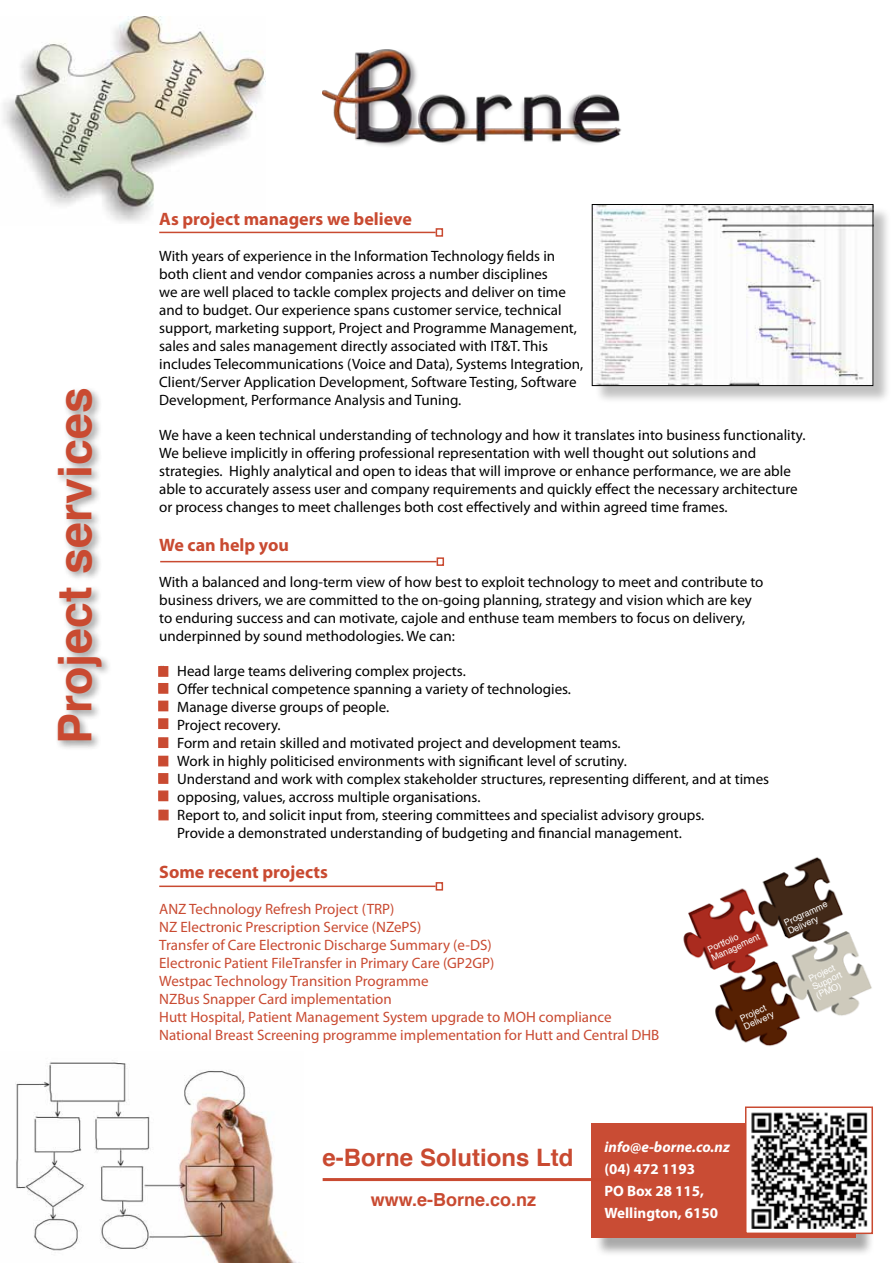
<style>
.page{position:relative;width:893px;height:1263px;background:#fff}
.page>*{position:absolute;margin:0;border:0;box-sizing:border-box;transform-origin:0 0}
.t1{font:700 46.5px "Helvetica";color:#c94a31}
.t2{font:700 24px "Helvetica";color:#c94a31}
.t3{font:700 18px "Myriad Pro";color:#c94a31}
.t4{font:700 18px "Helvetica";color:#c94a31}
.t5{font:15px/18px "Myriad Pro";color:#000}
.t6{font:15px/18px "Myriad Pro";color:#c94a31}
.t7{font:700 15px/22px "Myriad Pro";color:#fff}
.t8{font:italic 700 15px "Myriad Pro";color:#fff}
.t9{font:9px/9px "Helvetica";color:#fff}
</style>
<div class="page">
<img style="left:15px;top:1060px;width:285px;height:203px">
<img style="left:3px;top:17px;width:262px;height:205px">
<div style="left:594px;top:1126px;width:281px;height:131px;background:#000;opacity:.34"></div>
<div style="left:592px;top:1124px;width:264px;height:114px;background:#c94c34"></div>
<div style="left:54px;top:386px;width:58px;height:365px;background:#000;opacity:.4"></div>
<hr style="left:323px;top:1178px;width:320px;height:3px;background:#c94a31">
<img style="left:323px;top:49px;width:299px;height:97px">
<hr style="left:159px;top:232px;width:277px;height:1px;background:#c94a31">
<svg style="left:436px;top:228px;width:7px;height:9px"></svg>
<hr style="left:160px;top:561px;width:277px;height:1px;background:#c94a31">
<svg style="left:437px;top:557px;width:7px;height:9px"></svg>
<hr style="left:159px;top:885px;width:277px;height:2px;background:#c94a31">
<svg style="left:436px;top:882px;width:7px;height:8px"></svg>
<div style="left:158px;top:666px;width:10px;height:11px;background:#c94a31;border:1px solid #c94a31"></div>
<div style="left:158px;top:683px;width:10px;height:11px;background:#c94a31;border:1px solid #c94a31"></div>
<div style="left:158px;top:701px;width:10px;height:10px;background:#c94a31;border:1px solid #c94a31"></div>
<div style="left:158px;top:718px;width:10px;height:11px;background:#c94a31;border:1px solid #c94a31"></div>
<div style="left:158px;top:737px;width:10px;height:11px;background:#c94a31;border:1px solid #c94a31"></div>
<div style="left:158px;top:756px;width:10px;height:10px;background:#c94a31;border:1px solid #c94a31"></div>
<div style="left:745px;top:1106px;width:128px;height:128px;background:#fff;border:2px solid #c94a31"></div>
<img style="left:751px;top:1112px;width:117px;height:117px">
<div style="left:158px;top:790px;width:10px;height:11px;background:#c94a31;border:1px solid #c94a31"></div>
<div style="left:158px;top:810px;width:11px;height:10px;background:#c94a31;border:1px solid #c94a31"></div>
<div style="left:594px;top:206px;width:298px;height:199px;background:#000;opacity:.25"></div>
<img style="left:594px;top:206px;width:277px;height:178px">
<div style="left:592px;top:204px;width:281px;height:182px;border:1px solid #000"></div>
<div style="left:158px;top:773px;width:10px;height:11px;background:#c94a31;border:1px solid #c94a31"></div>
<img style="left:683px;top:857px;width:189px;height:189px">
<h1 class="t1" style="left:38px;top:744px;width:358px;rotate:-90deg">Project services</h1>
<p class="t3" style="left:159px;top:207px;width:254px">As project managers we believe</p>
<p class="t5" style="left:159px;top:246px;width:425px">With years of experience in the Information Technology fields in both client and vendor companies across a number disciplines<br>we are well placed to tackle complex projects and deliver on time and to budget. Our experience spans customer service, technical support, marketing support, Project and Programme Management, sales and sales management directly associated with IT&amp;T. This includes Telecommunications (Voice and Data), Systems Integration, Client/Server Application Development, Software Testing, Software Development, Performance Analysis and Tuning.</p>
<p class="t5" style="left:159px;top:425px;width:648px">We have a keen technical understanding of technology and how it translates into business functionality.<br>We believe implicitly in offering professional representation with well thought out solutions and strategies. Highly analytical and open to ideas that will improve or enhance performance, we are able able to accurately assess user and company requirements and quickly effect the necessary architecture or process changes to meet challenges both cost effectively and within agreed time frames.</p>
<p class="t3" style="left:159px;top:533px;width:131px">We can help you</p>
<p class="t5" style="left:159px;top:573px;width:606px">With a balanced and long-term view of how best to exploit technology to meet and contribute to business drivers, we are committed to the on-going planning, strategy and vision which are key to enduring success and can motivate, cajole and enthuse team members to focus on delivery, underpinned by sound methodologies. We can:</p>
<p class="t5" style="left:159px;top:662px;width:308px">* Head large teams delivering complex projects.</p>
<p class="t5" style="left:159px;top:680px;width:413px">* Offer technical competence spanning a variety of technologies.</p>
<p class="t5" style="left:159px;top:698px;width:231px">* Manage diverse groups of people.</p>
<p class="t5" style="left:177px;top:716px;width:105px">Project recovery.</p>
<p class="t5" style="left:159px;top:734px;width:463px">* Form and retain skilled and motivated project and development teams.</p>
<p class="t5" style="left:177px;top:752px;width:451px">Work in highly politicised environments with significant level of scrutiny.</p>
<p class="t5" style="left:159px;top:770px;width:611px">* Understand and work with complex stakeholder structures, representing different, and at times</p>
<p class="t5" style="left:177px;top:788px;width:305px">opposing, values, accross multiple organisations.</p>
<p class="t5" style="left:159px;top:806px;width:547px">* Report to, and solicit input from, steering committees and specialist advisory groups.</p>
<p class="t5" style="left:177px;top:824px;width:506px">Provide a demonstrated understanding of budgeting and financial management.</p>
<p class="t3" style="left:159px;top:860px;width:170px">Some recent projects</p>
<p class="t6" style="left:159px;top:900px;width:502px">ANZ Technology Refresh Project (TRP)<br>NZ Electronic Prescription Service (NZePS)<br>Transfer of Care Electronic Discharge Summary (e-DS)<br>Electronic Patient FileTransfer in Primary Care (GP2GP)<br>Westpac Technology Transition Programme<br>NZBus Snapper Card implementation<br>Hutt Hospital, Patient Management System upgrade to MOH compliance National Breast Screening programme implementation for Hutt and Central DHB</p>
<p class="t9" style="left:783px;top:919px;width:49px;rotate:-25deg">Programme<br>Delivery</p>
<p class="t9" style="left:807px;top:975px;width:33px;rotate:-25deg">Project<br>Support (PMO)</p>
<p class="t9" style="left:706px;top:946px;width:54px;rotate:-25deg">Portfolio<br>Management</p>
<p class="t9" style="left:739px;top:1015px;width:34px;rotate:-25deg">Project<br>Delivery</p>
<h2 class="t2" style="left:323px;top:1138px;width:252px">e-Borne Solutions Ltd</h2>
<p class="t4" style="left:371px;top:1185px;width:167px">www.e-Borne.co.nz</p>
<p class="t8" style="left:605px;top:1137px;width:127px">info@e-borne.co.nz</p>
<p class="t7" style="left:605px;top:1158px;width:115px">(04) 472 1193<br>PO Box 28 115,<br>Wellington, 6150</p>
</div>
